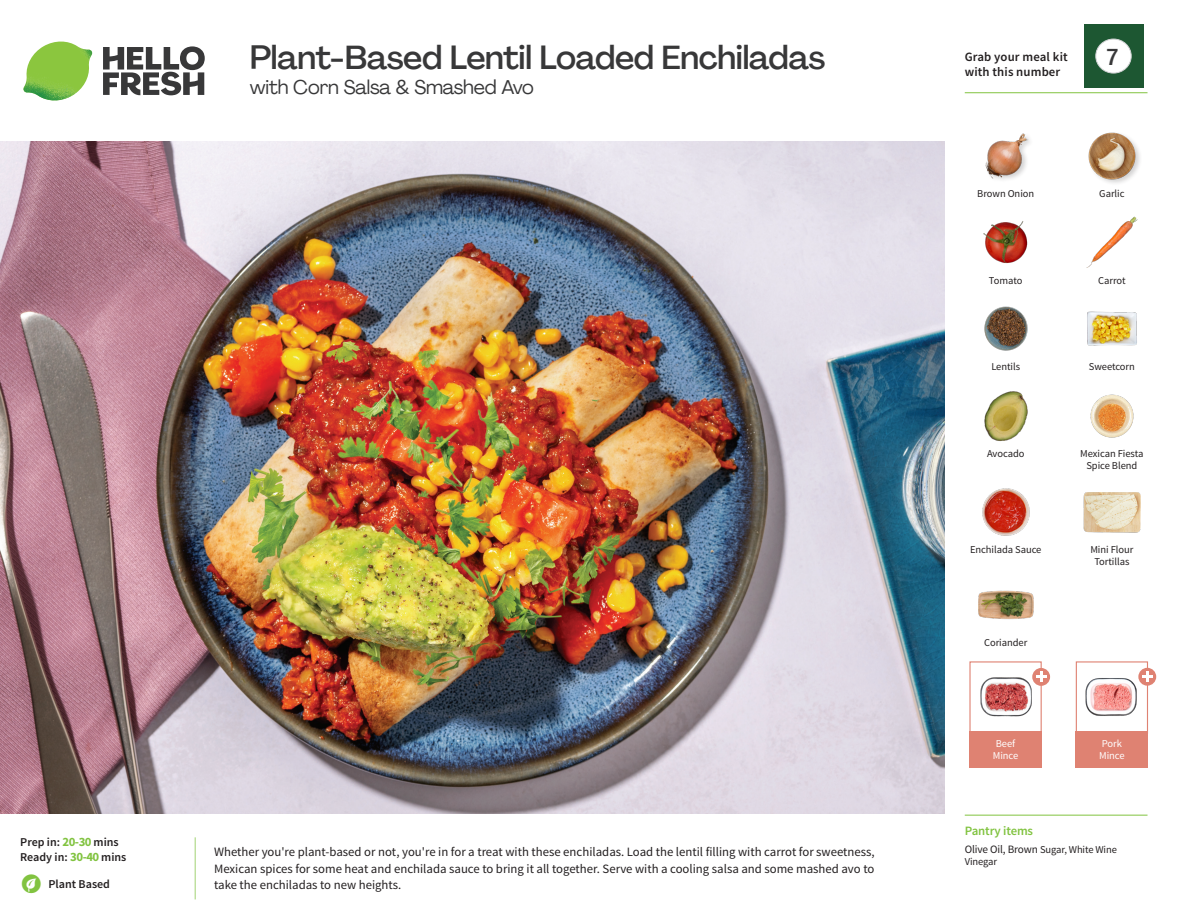
<style>
.page{position:relative;width:1188px;height:918px;background:#fff}
.page>*{position:absolute;margin:0;border:0;box-sizing:border-box;transform-origin:0 0}
._15_Titel_UK{font:500 33px "Agrandir";letter-spacing:-.015em;color:#383839}
._002_Label_Nr{font:500 22.8px "Agrandir";color:#383839;scale:.94 1}
._15_Titel_UK-2{font:19.5px "Agrandir";letter-spacing:-.01em;color:#383839}
.Step_6_Text_AU{font:12.75px/16.5px "Source Sans Pro";color:#231f20;text-align:justify}
.t1{font:600 12.75px/15px "Source Sans Pro";letter-spacing:.01em;color:#231f20}
._04_Headers_Front{font:600 12.75px "Source Sans Pro";letter-spacing:-.01em;color:#81c340}
._04_Intro{font:600 12px "Source Sans Pro";color:#231f20}
._18_FRONT_ingredients{font:10.5px/12px "Source Sans Pro";letter-spacing:-.005em;color:#231f20;text-align:center}
._05_Pantry{font:10.5px/12px "Source Sans Pro";letter-spacing:-.01em;color:#231f20}
._18_FRONT_ingredients-2{font:10.5px/12px "Source Sans Pro";letter-spacing:-.005em;color:#fff}
.s1{font-weight:700;font-size:12.75px;color:#81c340}
.s2{font-size:11.25px}
</style>
<div class="page">
<svg style="left:103px;top:46px;width:102px;height:49px"></svg>
<img style="left:23px;top:42px;width:69px;height:59px">
<img style="left:0;top:142px;width:945px;height:672px">
<div style="left:1076px;top:661px;width:72px;height:73px;border:1px solid #df8272"></div>
<div style="left:1076px;top:731px;width:72px;height:37px;background:#df8272"></div>
<div style="left:969px;top:731px;width:73px;height:37px;background:#df8272"></div>
<img style="left:1086px;top:678px;width:51px;height:38px">
<div style="left:969px;top:661px;width:73px;height:73px;border:1px solid #df8272"></div>
<img style="left:980px;top:677px;width:51px;height:40px">
<svg style="left:1032px;top:668px;width:18px;height:18px"></svg>
<svg style="left:1036px;top:672px;width:10px;height:10px"></svg>
<div style="left:1138px;top:668px;width:18px;height:18px;background:#df8272;border-radius:50%"></div>
<svg style="left:1142px;top:671px;width:11px;height:11px"></svg>
<img style="left:1087px;top:311px;width:50px;height:35px">
<img style="left:1090px;top:394px;width:44px;height:44px">
<img style="left:984px;top:391px;width:44px;height:50px">
<img style="left:982px;top:488px;width:48px;height:48px">
<img style="left:978px;top:590px;width:56px;height:30px">
<img style="left:984px;top:306px;width:44px;height:45px">
<img style="left:983px;top:221px;width:45px;height:43px">
<img style="left:1086px;top:216px;width:52px;height:52px">
<img style="left:985px;top:133px;width:45px;height:47px">
<img style="left:1088px;top:132px;width:52px;height:51px">
<img style="left:1083px;top:492px;width:58px;height:41px">
<hr style="left:965px;top:815px;width:183px;height:1px;background:#81c340">
<hr style="left:965px;top:92px;width:183px;height:1px;background:#81c340">
<div style="left:1084px;top:24px;width:59px;height:64px;background:#1d5732"></div>
<div style="left:1096px;top:39px;width:35px;height:34px;background:#fff;border-radius:50%"></div>
<div style="left:1096px;top:39px;width:35px;height:34px;border:1px solid #d1d2d4;border-radius:50%"></div>
<p class="_15_Titel_UK" style="left:250px;top:37px;width:577px">Plant-Based Lentil Loaded Enchiladas</p>
<p class="_15_Titel_UK-2" style="left:250px;top:75px;width:286px">with Corn Salsa &amp; Smashed Avo</p>
<p class="_04_Intro" style="left:20px;top:835px;width:100px">Prep in: <span class="s1">20-30</span> mins</p>
<p class="_04_Intro" style="left:20px;top:850px;width:108px">Ready in: <span class="s1">30-40</span> mins</p>
<p class="_04_Intro" style="left:48px;top:876px;width:63px">Plant Based</p>
<p class="Step_6_Text_AU" style="left:214px;top:844px;width:662px">Whether you're plant-based or not, you're in for a treat with these enchiladas. Load the lentil filling with carrot for sweetness, Mexican spices for some heat and enchilada sauce to bring it all together. Serve with a cooling salsa and some mashed avo to take the enchiladas to new heights.</p>
<p class="t1" style="left:965px;top:50px;width:104px">Grab your meal kit with this number</p>
<p class="_002_Label_Nr" style="left:1107px;top:43px;width:13px">7</p>
<p class="_18_FRONT_ingredients" style="left:977px;top:188px;width:58px">Brown Onion</p>
<p class="_18_FRONT_ingredients" style="left:1099px;top:188px;width:27px">Garlic</p>
<p class="_18_FRONT_ingredients" style="left:989px;top:274px;width:35px">Tomato</p>
<p class="_18_FRONT_ingredients" style="left:1098px;top:274px;width:29px">Carrot</p>
<p class="_18_FRONT_ingredients" style="left:991px;top:361px;width:30px">Lentils</p>
<p class="_18_FRONT_ingredients" style="left:1089px;top:361px;width:48px">Sweetcorn</p>
<p class="_18_FRONT_ingredients" style="left:987px;top:448px;width:39px">Avocado</p>
<p class="_18_FRONT_ingredients" style="left:1080px;top:448px;width:65px">Mexican Fiesta<br>Spice Blend</p>
<p class="_18_FRONT_ingredients" style="left:970px;top:544px;width:73px">Enchilada Sauce</p>
<p class="_18_FRONT_ingredients" style="left:1090px;top:544px;width:45px">Mini Flour<br>Tortillas</p>
<p class="_18_FRONT_ingredients" style="left:984px;top:637px;width:45px">Coriander</p>
<p class="_18_FRONT_ingredients-2" style="left:993px;top:738px;width:27px">Beef<br>Mince</p>
<p class="_18_FRONT_ingredients-2" style="left:1099px;top:738px;width:27px">Pork<br>Mince</p>
<p class="_04_Headers_Front" style="left:965px;top:822px;width:70px">Pantry items</p>
<p class="_05_Pantry" style="left:965px;top:844px;width:154px"><span class="s2">Olive Oil, Brown</span> Sugar, White Wine<br>Vinegar</p>
</div>
